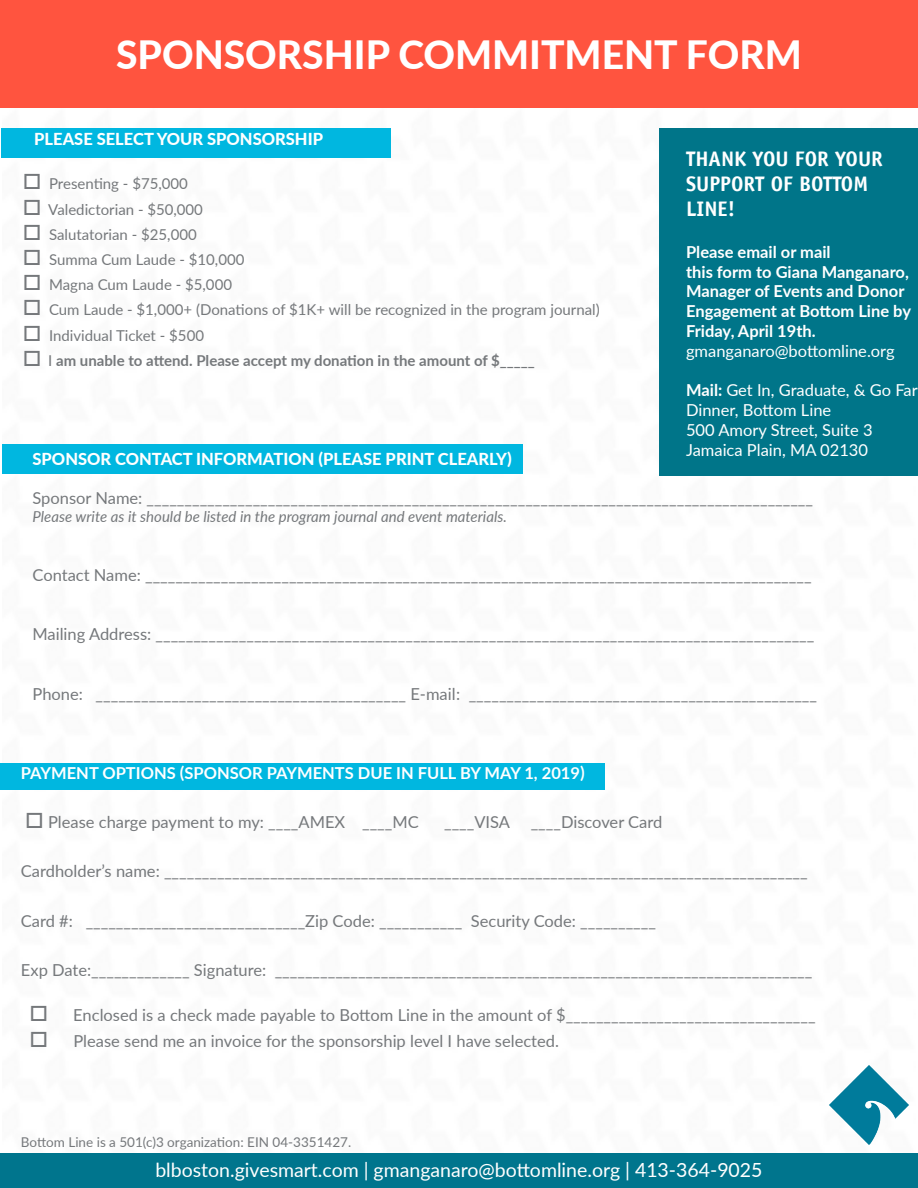
<style>
.page{position:relative;width:918px;height:1188px;background:#fff}
.page>*{position:absolute;margin:0;border:0;box-sizing:border-box;transform-origin:0 0}
.t1{font:800 39px "Lato";color:#fff}
.t2{font:700 21px/25.2px "Officina Sans LT";color:#fff}
.t3{font:19.5px "Lato";color:#fff}
.t4{font:16.5px "Lato";color:#75787b}
.t5{font:700 16.5px/19.8px "Lato";color:#fff}
.t6{font:16.5px/19.8px "Lato";color:#fff}
.t7{font:800 16.5px "Lato";color:#fff}
.t8{font:15px "Lato";color:#75787b}
.t9{font:italic 15px "Lato";color:#75787b}
.t10{font:700 15px "Lato";color:#75787b}
.t11{font:13.5px "Lato";color:#75787b}
.s1{font-weight:400}
.s2{font-weight:700}
</style>
<div class="page">
<div style="left:2px;top:444px;width:520px;height:29px;background:#00b7e0"></div>
<div style="left:0;top:763px;width:604px;height:26px;background:#00b7e0"></div>
<div style="left:2px;top:128px;width:389px;height:29px;background:#00b7e0"></div>
<div style="left:659px;top:128px;width:259px;height:348px;background:#007589"></div>
<div style="left:0;top:0;width:918px;height:108px;background:#ff543f"></div>
<div style="left:0;top:1153px;width:918px;height:35px;background:#00758d"></div>
<img style="left:829px;top:1065px;width:80px;height:80px">
<p class="t1" style="left:116px;top:26px;width:687px">SPONSORSHIP COMMITMENT FORM</p>
<p class="t7" style="left:34px;top:127px;width:290px">PLEASE SELECT YOUR SPONSORSHIP</p>
<p class="t8" style="left:23px;top:173px;width:167px">□ Presenting - $75,000</p>
<p class="t8" style="left:23px;top:198px;width:182px">□ Valedictorian - $50,000</p>
<p class="t8" style="left:23px;top:224px;width:176px">□ Salutatorian - $25,000</p>
<p class="t8" style="left:23px;top:249px;width:223px">□ Summa Cum Laude - $10,000</p>
<p class="t8" style="left:23px;top:274px;width:211px">□ Magna Cum Laude - $5,000</p>
<p class="t8" style="left:23px;top:299px;width:579px">□ Cum Laude - $1,000+ (Donations of $1K+ will be recognized in the program journal)</p>
<p class="t8" style="left:23px;top:324px;width:183px">□ Individual Ticket - $500</p>
<p class="t10" style="left:23px;top:349px;width:514px">□ <span class="s1">I</span> am unable to attend. Please accept my donation in the amount of $_____</p>
<p class="t7" style="left:33px;top:447px;width:481px">SPONSOR CONTACT INFORMATION (PLEASE PRINT CLEARLY)</p>
<p class="t2" style="left:686px;top:146px;width:198px">THANK YOU FOR YOUR</p>
<p class="t2" style="left:686px;top:171px;width:184px">SUPPORT OF BOTTOM<br>LINE!</p>
<p class="t5" style="left:686px;top:241px;width:146px">Please email or mail</p>
<p class="t5" style="left:686px;top:261px;width:227px">this form to Giana Manganaro,<br>Manager of Events and Donor<br>Engagement at Bottom Line by<br>Friday, April 19th.</p>
<p class="t6" style="left:686px;top:340px;width:210px">gmanganaro@bottomline.org</p>
<p class="t6" style="left:686px;top:380px;width:233px"><span class="s2">Mail:</span> Get In, Graduate, &amp; Go Far<br>Dinner, Bottom Line</p>
<p class="t6" style="left:686px;top:419px;width:188px">500 Amory Street, Suite 3</p>
<p class="t6" style="left:686px;top:439px;width:183px">Jamaica Plain, MA 02130</p>
<p class="t4" style="left:33px;top:486px;width:782px">Sponsor Name: ________________________________________________________________________________________</p>
<p class="t9" style="left:33px;top:505px;width:476px">Please write as it should be listed in the program journal and event materials.</p>
<p class="t4" style="left:33px;top:563px;width:781px">Contact Name: ________________________________________________________________________________________</p>
<p class="t4" style="left:33px;top:622px;width:783px">Mailing Address: _______________________________________________________________________________________</p>
<p class="t4" style="left:33px;top:682px;width:786px">Phone: _________________________________________ E-mail: ______________________________________________</p>
<p class="t5" style="left:21px;top:762px;width:565px">PAYMENT OPTIONS (SPONSOR PAYMENTS DUE IN FULL BY MAY 1, 2019)</p>
<p class="t4" style="left:25px;top:810px;width:395px">□ Please charge payment to my: ____AMEX ____MC</p>
<p class="t4" style="left:444px;top:810px;width:220px">____VISA ____Discover Card</p>
<p class="t4" style="left:21px;top:860px;width:788px">Cardholder’s name: _____________________________________________________________________________________</p>
<p class="t4" style="left:21px;top:909px;width:637px">Card #: _____________________________Zip Code: ___________ Security Code: __________</p>
<p class="t4" style="left:21px;top:959px;width:793px">Exp Date:_____________ Signature: _______________________________________________________________________</p>
<p class="t4" style="left:29px;top:1004px;width:788px">□ Enclosed is a check made payable to Bottom Line in the amount of $_________________________________</p>
<p class="t4" style="left:29px;top:1029px;width:531px">□ Please send me an invoice for the sponsorship level I have selected.</p>
<p class="t11" style="left:21px;top:1133px;width:332px">Bottom Line is a 501(c)3 organization: EIN 04-3351427.</p>
<p class="t3" style="left:155px;top:1156px;width:609px">blboston.givesmart.com | gmanganaro@bottomline.org | 413-364-9025</p>
</div>
